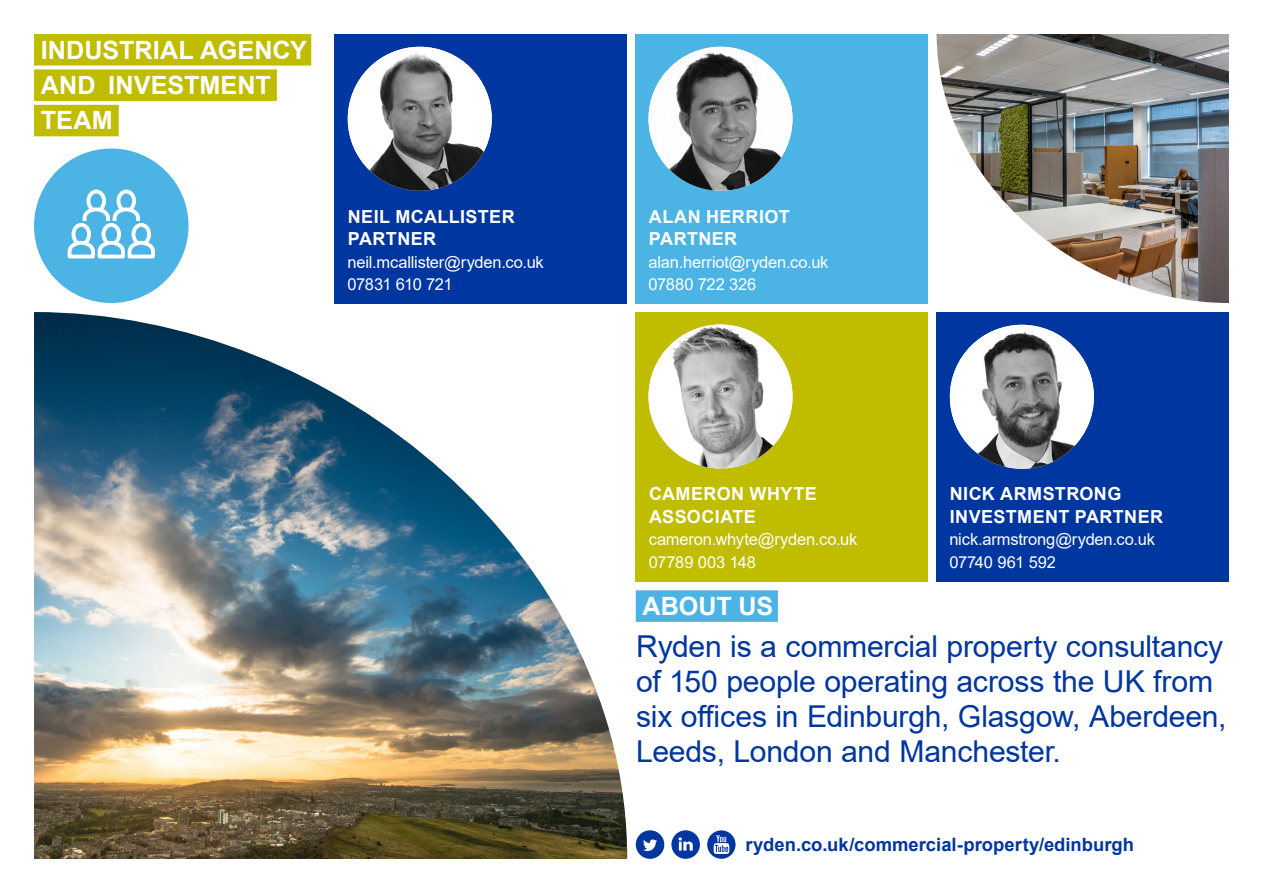
<style>
.page{position:relative;width:1263px;height:893px;background:#fff}
.page>*{position:absolute;margin:0;border:0;box-sizing:border-box;transform-origin:0 0}
.About_Us{font:30.15px/35px "Arial";letter-spacing:-.005em;color:#0036a0}
.Line_Text_Green{font:700 25.2px/35.4px "Arial";letter-spacing:.005em;color:#fff}
.Line_Text_Light_Blue{font:700 25.2px "Arial";letter-spacing:-.005em;color:#fff}
.t1{font:700 18.45px "Arial";color:#0036a0}
.Contact_1{font:700 18px/22.5px "Arial";letter-spacing:.025em;color:#fff}
.Contact_2{font:16.5px "Arial";letter-spacing:-.01em;color:#fff}
.Contact_2-2{font:16.5px "Arial";letter-spacing:-.035em;color:#fff}
</style>
<div class="page">
<div style="left:335px;top:34px;width:292px;height:269px;background:#0036a0"></div>
<div style="left:636px;top:312px;width:292px;height:269px;background:#c0bc00"></div>
<div style="left:636px;top:34px;width:292px;height:269px;background:#4cb4e5"></div>
<div style="left:936px;top:312px;width:293px;height:269px;background:#0036a0"></div>
<img style="left:348px;top:47px;width:144px;height:144px;border-radius:72px">
<img style="left:648px;top:324px;width:144px;height:144px;border-radius:72px">
<img style="left:648px;top:47px;width:144px;height:144px;border-radius:72px">
<img style="left:950px;top:325px;width:144px;height:144px;border-radius:72px">
<img style="left:34px;top:312px;width:593px;height:547px">
<img style="left:936px;top:34px;width:293px;height:269px">
<div style="left:34px;top:149px;width:155px;height:154px;background:#4cb4e5;border-radius:50%"></div>
<svg style="left:67px;top:189px;width:88px;height:70px"></svg>
<div style="left:671px;top:830px;width:29px;height:29px;background:#0036a0;border-radius:50%"></div>
<svg style="left:678px;top:837px;width:15px;height:13px"></svg>
<div style="left:636px;top:830px;width:28px;height:29px;background:#0036a0;border-radius:50%"></div>
<svg style="left:643px;top:839px;width:14px;height:12px"></svg>
<div style="left:707px;top:830px;width:28px;height:29px;background:#0036a0;border-radius:50%"></div>
<img style="left:713px;top:835px;width:17px;height:19px">
<div style="left:636px;top:590px;width:142px;height:32px;background:#4cb4e5"></div>
<div style="left:34px;top:34px;width:277px;height:32px;background:#c0bc00"></div>
<div style="left:34px;top:69px;width:243px;height:32px;background:#c0bc00"></div>
<div style="left:34px;top:105px;width:85px;height:31px;background:#c0bc00"></div>
<p class="Line_Text_Green" style="left:41px;top:32px;width:268px">INDUSTRIAL AGENCY<br>AND INVESTMENT<br>TEAM</p>
<p class="Contact_1" style="left:348px;top:205px;width:168px">NEIL MCALLISTER<br>PARTNER</p>
<p class="Contact_2" style="left:347px;top:251px;width:198px">neil.mcallister@ryden.co.uk</p>
<p class="Contact_2-2" style="left:347px;top:273px;width:107px">07831 610 721</p>
<p class="Contact_1" style="left:649px;top:205px;width:142px">ALAN HERRIOT<br>PARTNER</p>
<p class="Contact_2" style="left:648px;top:251px;width:181px">alan.herriot@ryden.co.uk</p>
<p class="Contact_2" style="left:648px;top:273px;width:109px">07880 722 326</p>
<p class="Contact_1" style="left:649px;top:483px;width:169px">CAMERON WHYTE<br>ASSOCIATE</p>
<p class="Contact_2" style="left:649px;top:528px;width:210px">cameron.whyte@ryden.co.uk</p>
<p class="Contact_2" style="left:649px;top:551px;width:109px">07789 003 148</p>
<p class="Line_Text_Light_Blue" style="left:642px;top:588px;width:132px">ABOUT US</p>
<p class="Contact_1" style="left:950px;top:483px;width:215px">NICK ARMSTRONG<br>INVESTMENT PARTNER</p>
<p class="Contact_2" style="left:949px;top:528px;width:207px">nick.armstrong@ryden.co.uk</p>
<p class="Contact_2" style="left:949px;top:551px;width:108px">07740 961 592</p>
<p class="About_Us" style="left:636px;top:629px;width:592px">Ryden is a commercial property consultancy of 150 people operating across the UK from six offices in Edinburgh, Glasgow, Aberdeen, Leeds, London and Manchester.</p>
<p class="t1" style="left:745px;top:832px;width:390px">ryden.co.uk/commercial-property/edinburgh</p>
</div>
